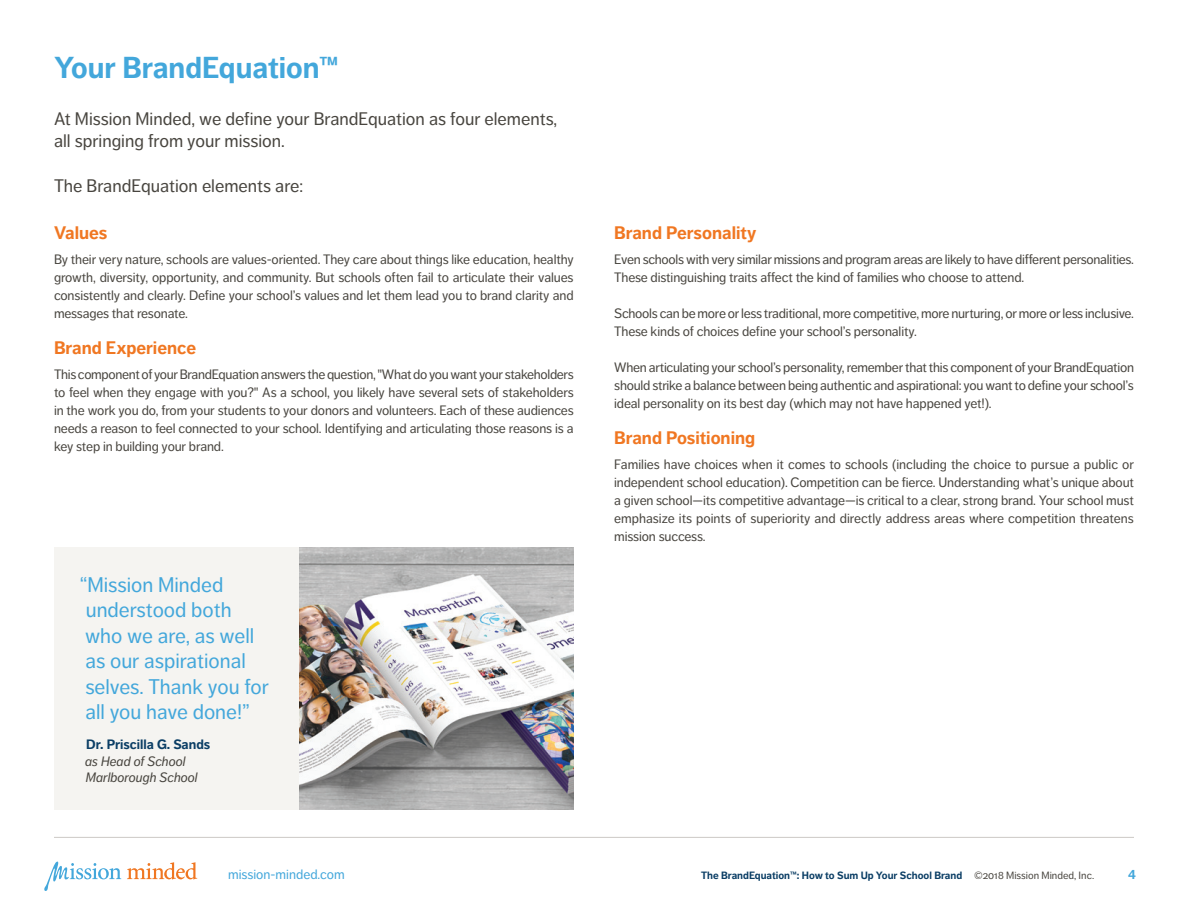
<style>
.page{position:relative;width:1188px;height:918px;background:#fff}
.page>*{position:absolute;margin:0;border:0;box-sizing:border-box;transform-origin:0 0}
.t1{font:700 30px "Dagny Pro";color:#43a7db}
.t2{font:21px/25.5px "Dagny Pro";color:#43a7db}
.t3{font:18px/22.5px "Dagny Pro";color:#48453f}
.t4{font:700 18px "Dagny Pro";color:#f07722}
.t5{font:13.5px/18px "Dagny Pro";letter-spacing:-.02em;color:#48453f;text-align:justify}
.t6{font:italic 13.5px/16.5px "Dagny Pro";color:#48453f}
.t7{font:700 13.5px "Dagny Pro";color:#0b3e65}
.t8{font:13.5px "Dagny Pro";color:#43a7db}
.t9{font:700 13.5px "Dagny Pro";color:#43a7db}
.t10{font:700 10.5px "Dagny Pro";color:#0b3e65}
.s1{font-weight:400;color:#48453f}
</style>
<div class="page">
<svg style="left:127px;top:862px;width:70px;height:18px"></svg>
<svg style="left:44px;top:862px;width:77px;height:29px"></svg>
<hr style="left:54px;top:837px;width:1080px;height:1px;background:#ccc9c6">
<div style="left:54px;top:548px;width:520px;height:262px;background:#f5f4f1"></div>
<img style="left:299px;top:548px;width:275px;height:262px">
<h1 class="t1" style="left:54px;top:50px;width:286px">Your BrandEquation™</h1>
<h3 class="t3" style="left:54px;top:108px;width:505px">At Mission Minded, we define your BrandEquation as four elements, all springing from your mission.</h3>
<h3 class="t3" style="left:54px;top:175px;width:251px">The BrandEquation elements are:</h3>
<h3 class="t4" style="left:54px;top:222px;width:55px">Values</h3>
<p class="t5" style="left:54px;top:250px;width:521px">By their very nature, schools are values-oriented. They care about things like education, healthy growth, diversity, opportunity, and community. But schools often fail to articulate their values consistently and clearly. Define your school’s values and let them lead you to brand clarity and messages that resonate.</p>
<h3 class="t4" style="left:54px;top:337px;width:144px">Brand Experience</h3>
<p class="t5" style="left:54px;top:365px;width:521px">This component of your BrandEquation answers the question, "What do you want your stakeholders to feel when they engage with you?" As a school, you likely have several sets of stakeholders in the work you do, from your students to your donors and volunteers. Each of these audiences needs a reason to feel connected to your school. Identifying and articulating those reasons is a key step in building your brand.</p>
<h2 class="t2" style="left:80px;top:572px;width:191px">“Mission Minded understood both<br>who we are, as well as our aspirational selves. Thank you for all you have done!”</h2>
<p class="t7" style="left:86px;top:736px;width:126px">Dr. Priscilla G. Sands</p>
<p class="t6" style="left:85px;top:753px;width:114px">as Head of School<br>Marlborough School</p>
<h3 class="t4" style="left:614px;top:222px;width:144px">Brand Personality</h3>
<p class="t5" style="left:614px;top:250px;width:521px">Even schools with very similar missions and program areas are likely to have different personalities.<br>These distinguishing traits affect the kind of families who choose to attend.</p>
<p class="t5" style="left:614px;top:304px;width:521px">Schools can be more or less traditional, more competitive, more nurturing, or more or less inclusive.<br>These kinds of choices define your school’s personality.</p>
<p class="t5" style="left:614px;top:358px;width:521px">When articulating your school’s personality, remember that this component of your BrandEquation should strike a balance between being authentic and aspirational: you want to define your school’s ideal personality on its best day (which may not have happened yet!).</p>
<h3 class="t4" style="left:614px;top:427px;width:143px">Brand Positioning</h3>
<p class="t5" style="left:614px;top:455px;width:521px">Families have choices when it comes to schools (including the choice to pursue a public or independent school education). Competition can be fierce. Understanding what’s unique about a given school—its competitive advantage—is critical to a clear, strong brand. Your school must emphasize its points of superiority and directly address areas where competition threatens mission success.</p>
<p class="t8" style="left:228px;top:867px;width:118px">mission-minded.com</p>
<p class="t10" style="left:701px;top:869px;width:395px">The BrandEquation™: How to Sum Up Your School Brand <span class="s1">©2018 Mission Minded, Inc.</span></p>
<p class="t9" style="left:1128px;top:867px;width:9px">4</p>
</div>
